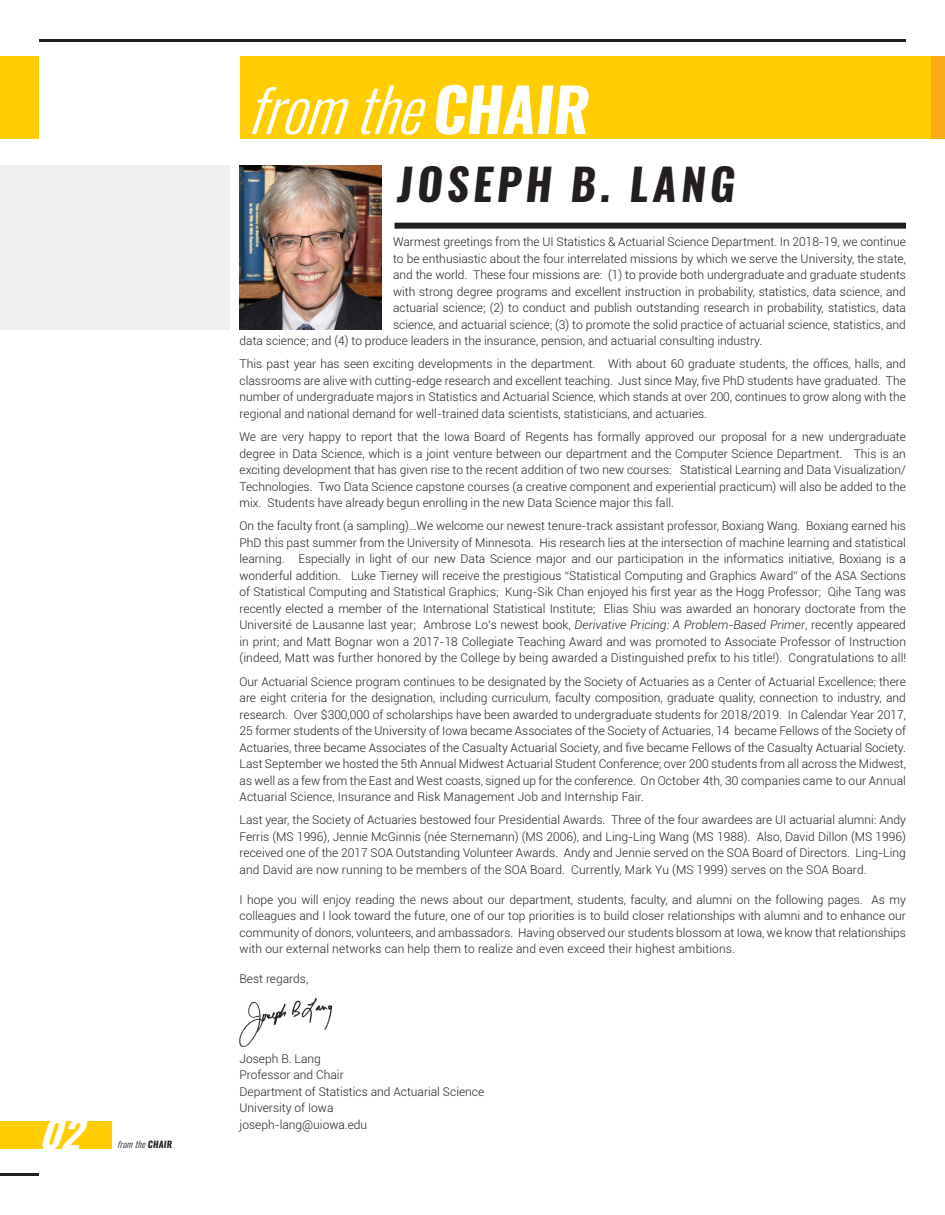
<style>
.page{position:relative;width:945px;height:1215px;background:#fff}
.page>*{position:absolute;margin:0;border:0;box-sizing:border-box;transform-origin:0 0}
.t1{font:italic 300 60px "Oswald";color:#fff}
.t2{font:italic 700 43.5px "Oswald";letter-spacing:.1em;color:#231f20}
.t3{font:italic 700 39.15px "Oswald";color:#fff}
.t4{font:300 12px/16.5px "Roboto";color:#231f20;text-align:justify}
.t5{font:italic 300 9px "Oswald";color:#231f20}
.s1{font-weight:700}
.s2{font-style:italic}
</style>
<div class="page">
<div style="left:240px;top:56px;width:692px;height:83px;background:#ffcd02"></div>
<div style="left:932px;top:56px;width:13px;height:83px;background:#fbab18"></div>
<div style="left:0;top:56px;width:39px;height:83px;background:#ffcd02"></div>
<hr style="left:39px;top:39px;width:867px;height:3px;background:#231f20">
<img style="left:240px;top:165px;width:141px;height:164px">
<div style="left:0;top:165px;width:229px;height:164px;background:#f0f0f0"></div>
<div style="left:395px;top:223px;width:511px;height:6px;background:#231f20"></div>
<hr style="left:0;top:1173px;width:39px;height:3px;background:#231f20">
<div style="left:0;top:1122px;width:112px;height:27px;background:#ffcd02"></div>
<img style="left:239px;top:997px;width:94px;height:51px">
<h3 class="t3" style="left:40px;top:1107px;width:56px">02</h3>
<p class="t5" style="left:117px;top:1138px;width:56px">from the <span class="s1">C H A I R</span></p>
<h1 class="t1" style="left:248px;top:69px;width:343px">from the<span class="s1">C H A I R</span></h1>
<h2 class="t2" style="left:398px;top:154px;width:339px">JOSEPH B. LANG</h2>
<p class="t4" style="left:393px;top:233px;width:514px">Warmest greetings from the UI Statistics &amp; Actuarial Science Department. In 2018-19, we continue</p>
<p class="t4" style="left:393px;top:250px;width:514px">to be enthusiastic about the four interrelated missions by which we serve the University, the state,</p>
<p class="t4" style="left:393px;top:266px;width:514px">and the world. These four missions are: (1) to provide both undergraduate and graduate students</p>
<p class="t4" style="left:393px;top:283px;width:514px">with strong degree programs and excellent instruction in probability, statistics, data science, and</p>
<p class="t4" style="left:393px;top:299px;width:514px">actuarial science; (2) to conduct and publish outstanding research in probability, statistics, data</p>
<p class="t4" style="left:393px;top:316px;width:514px">science, and actuarial science; (3) to promote the solid practice of actuarial science, statistics, and</p>
<p class="t4" style="left:240px;top:332px;width:524px">data science; and (4) to produce leaders in the insurance, pension, and actuarial consulting industry.</p>
<p class="t4" style="left:240px;top:355px;width:668px">This past year has seen exciting developments in the department. With about 60 graduate students, the offices, halls, and classrooms are alive with cutting-edge research and excellent teaching. Just since May, five PhD students have graduated. The number of undergraduate majors in Statistics and Actuarial Science, which stands at over 200, continues to grow along with the regional and national demand for well-trained data scientists, statisticians, and actuaries.</p>
<p class="t4" style="left:240px;top:428px;width:668px">We are very happy to report that the Iowa Board of Regents has formally approved our proposal for a new undergraduate degree in Data Science, which is a joint venture between our department and the Computer Science Department. This is an exciting development that has given rise to the recent addition of two new courses: Statistical Learning and Data Visualization/ Technologies. Two Data Science capstone courses (a creative component and experiential practicum) will also be added to the mix. Students have already begun enrolling in the new Data Science major this fall.</p>
<p class="t4" style="left:240px;top:517px;width:668px">On the faculty front (a sampling)…We welcome our newest tenure-track assistant professor, Boxiang Wang. Boxiang earned his PhD this past summer from the University of Minnesota. His research lies at the intersection of machine learning and statistical learning. Especially in light of our new Data Science major and our participation in the informatics initiative, Boxiang is a wonderful addition. Luke Tierney will receive the prestigious “Statistical Computing and Graphics Award” of the ASA Sections of Statistical Computing and Statistical Graphics; Kung-Sik Chan enjoyed his first year as the Hogg Professor; Qihe Tang was recently elected a member of the International Statistical Institute; Elias Shiu was awarded an honorary doctorate from the Université de Lausanne last year; Ambrose Lo’s newest book, <span class="s2">Derivative Pricing: A Problem-Based Primer</span>, recently appeared in print; and Matt Bognar won a 2017-18 Collegiate Teaching Award and was promoted to Associate Professor of Instruction (indeed, Matt was further honored by the College by being awarded a Distinguished prefix to his title!). Congratulations to all!</p>
<p class="t4" style="left:240px;top:673px;width:668px">Our Actuarial Science program continues to be designated by the Society of Actuaries as a Center of Actuarial Excellence; there are eight criteria for the designation, including curriculum, faculty composition, graduate quality, connection to industry, and research. Over $300,000 of scholarships have been awarded to undergraduate students for 2018/2019. In Calendar Year 2017, 25 former students of the University of Iowa became Associates of the Society of Actuaries, 14 became Fellows of the Society of Actuaries, three became Associates of the Casualty Actuarial Society, and five became Fellows of the Casualty Actuarial Society.<br>Last September we hosted the 5th Annual Midwest Actuarial Student Conference; over 200 students from all across the Midwest, as well as a few from the East and West coasts, signed up for the conference. On October 4th, 30 companies came to our Annual Actuarial Science, Insurance and Risk Management Job and Internship Fair.</p>
<p class="t4" style="left:240px;top:811px;width:668px">Last year, the Society of Actuaries bestowed four Presidential Awards. Three of the four awardees are UI actuarial alumni: Andy Ferris (MS 1996), Jennie McGinnis (née Sternemann) (MS 2006), and Ling-Ling Wang (MS 1988). Also, David Dillon (MS 1996) received one of the 2017 SOA Outstanding Volunteer Awards. Andy and Jennie served on the SOA Board of Directors. Ling-Ling and David are now running to be members of the SOA Board. Currently, Mark Yu (MS 1999) serves on the SOA Board.</p>
<p class="t4" style="left:240px;top:891px;width:668px">I hope you will enjoy reading the news about our department, students, faculty, and alumni on the following pages. As my colleagues and I look toward the future, one of our top priorities is to build closer relationships with alumni and to enhance our community of donors, volunteers, and ambassadors. Having observed our students blossom at Iowa, we know that relationships with our external networks can help them to realize and even exceed their highest ambitions.</p>
<p class="t4" style="left:240px;top:970px;width:70px">Best regards,</p>
<p class="t4" style="left:240px;top:1050px;width:246px;text-align:left">Joseph B. Lang<br>Professor and Chair<br>Department of Statistics and Actuarial Science<br>University of Iowa<br>joseph-lang@uiowa.edu</p>
</div>
